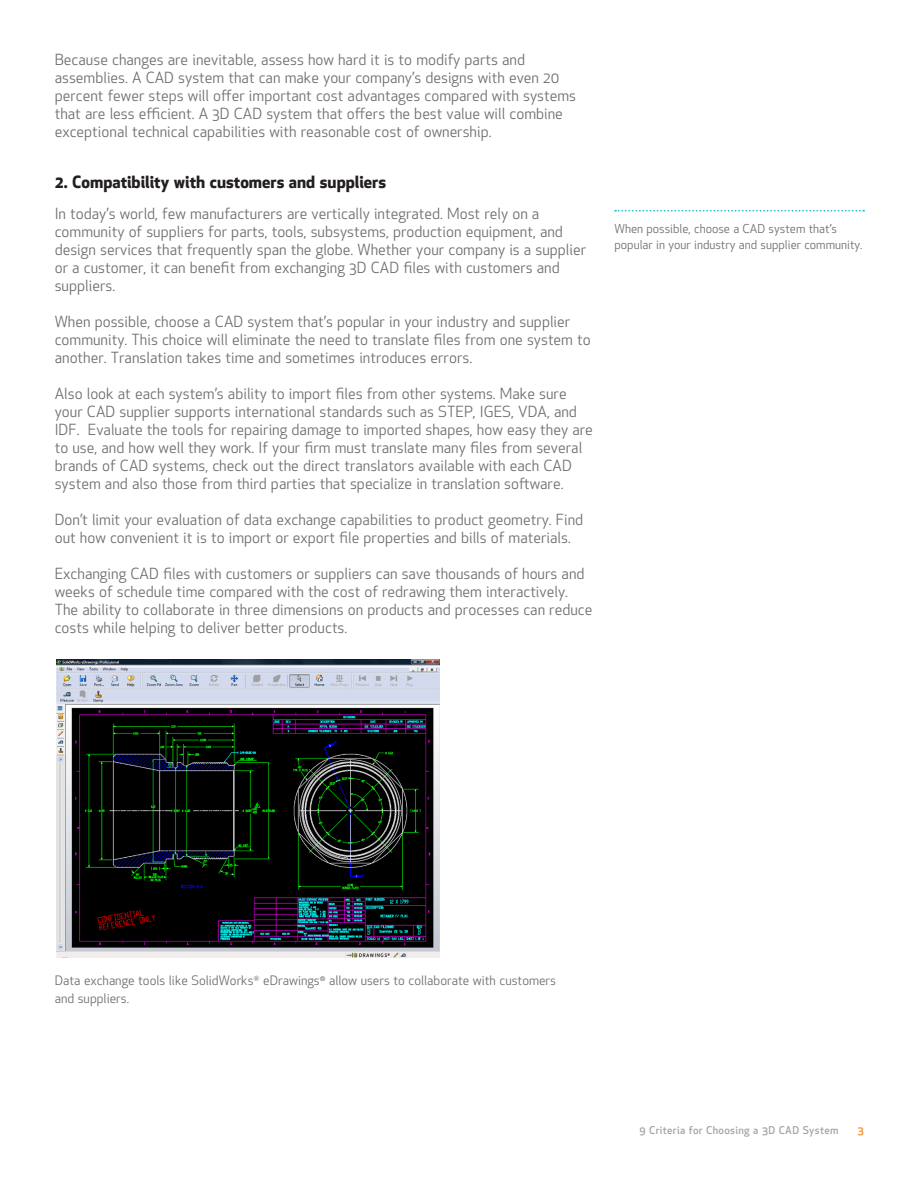
<style>
.page{position:relative;width:918px;height:1188px;background:#fff}
.page>*{position:absolute;margin:0;border:0;box-sizing:border-box;transform-origin:0 0}
.captions{font:700 16.5px "SW Apex New";color:#231f20}
.body_copy{font:15px/18px "SW Apex New";color:#6d6e71}
.captions-2{font:12.75px/18px "SW Apex New";color:#6d6e71}
.captions-3{font:12px/16.5px "SW Apex New";color:#6d6e71}
.t1{font:500 10.5px "SW Apex New";letter-spacing:.03em;color:#a4a5a9}
.t2{font:500 10.5px "SW Apex New";color:#f68b1f}
</style>
<div class="page">
<svg style="left:615px;top:210px;width:249px;height:2px"></svg>
<img style="left:56px;top:660px;width:383px;height:297px">
<p class="body_copy" style="left:55px;top:51px;width:523px">Because changes are inevitable, assess how hard it is to modify parts and assemblies. A CAD system that can make your company’s designs with even 20 percent fewer steps will offer important cost advantages compared with systems that are less efficient. A 3D CAD system that offers the best value will combine exceptional technical capabilities with reasonable cost of ownership.</p>
<p class="captions" style="left:55px;top:170px;width:333px">2. Compatibility with customers and suppliers</p>
<p class="body_copy" style="left:55px;top:205px;width:533px">In today’s world, few manufacturers are vertically integrated. Most rely on a community of suppliers for parts, tools, subsystems, production equipment, and design services that frequently span the globe. Whether your company is a supplier or a customer, it can benefit from exchanging 3D CAD files with customers and suppliers.</p>
<p class="body_copy" style="left:55px;top:313px;width:538px">When possible, choose a CAD system that’s popular in your industry and supplier community. This choice will eliminate the need to translate files from one system to another. Translation takes time and sometimes introduces errors.</p>
<p class="body_copy" style="left:55px;top:385px;width:540px">Also look at each system’s ability to import files from other systems. Make sure your CAD supplier supports international standards such as STEP, IGES, VDA, and IDF. Evaluate the tools for repairing damage to imported shapes, how easy they are to use, and how well they work. If your firm must translate many files from several brands of CAD systems, check out the direct translators available with each CAD system and also those from third parties that specialize in translation software.</p>
<p class="body_copy" style="left:55px;top:511px;width:530px">Don’t limit your evaluation of data exchange capabilities to product geometry. Find out how convenient it is to import or export file properties and bills of materials.</p>
<p class="body_copy" style="left:55px;top:565px;width:539px">Exchanging CAD files with customers or suppliers can save thousands of hours and weeks of schedule time compared with the cost of redrawing them interactively.<br>The ability to collaborate in three dimensions on products and processes can reduce costs while helping to deliver better products.</p>
<p class="captions-3" style="left:615px;top:220px;width:250px">When possible, choose a CAD system that’s popular in your industry and supplier community.</p>
<p class="captions-2" style="left:55px;top:971px;width:503px">Data exchange tools like SolidWorks<sup>®</sup> eDrawings<sup>®</sup> allow users to collaborate with customers and suppliers.</p>
<p class="t1" style="left:640px;top:1124px;width:200px">9 Criteria for Choosing a 3D CAD System</p>
<p class="t2" style="left:858px;top:1124px;width:8px">3</p>
</div>
